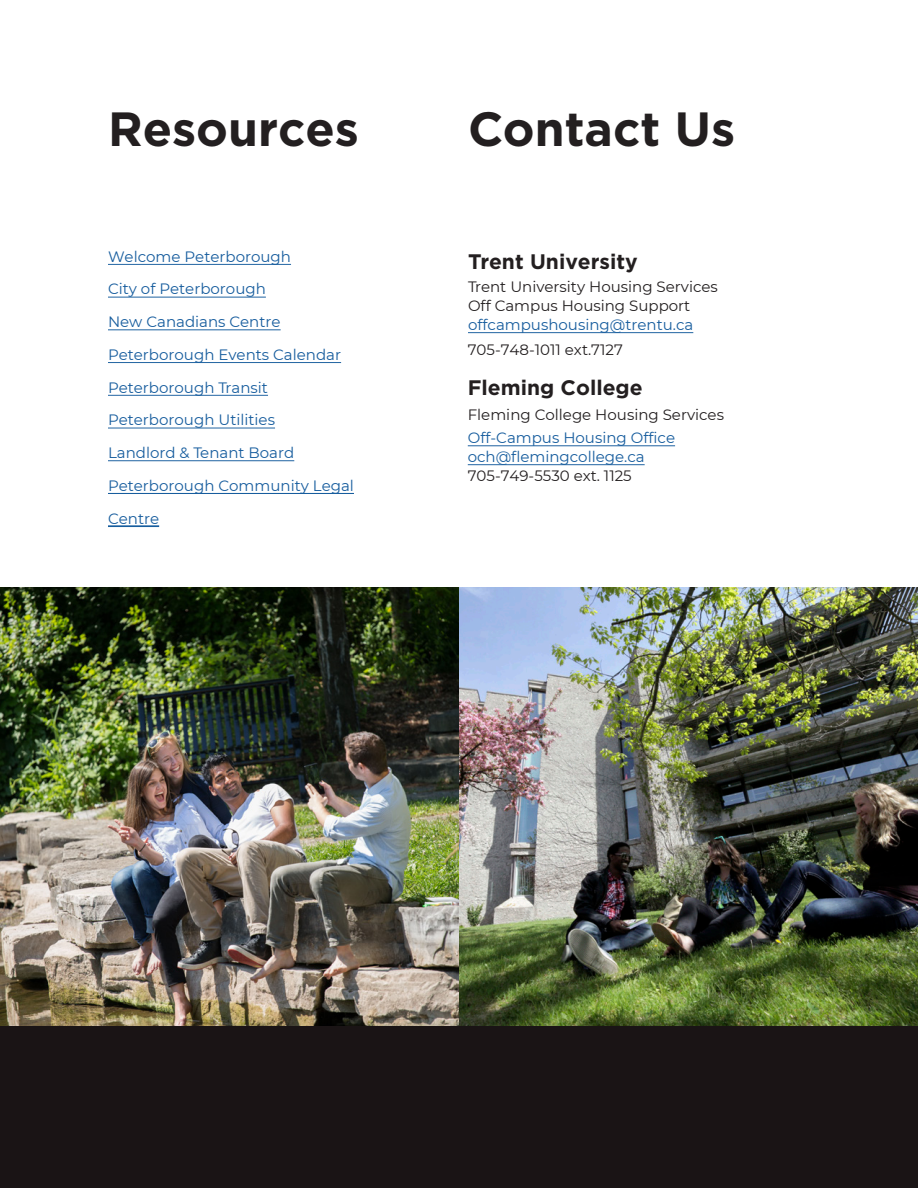
<style>
.page{position:relative;width:918px;height:1188px;background:#fff}
.page>*{position:absolute;margin:0;border:0;box-sizing:border-box;transform-origin:0 0}
.t1{font:700 48px "Gotham";color:#231f20}
.t2{font:700 21px "Gotham";color:#231f20}
.t3{font:15px/32.7px "Montserrat";color:#175d9e}
.t4{font:15px/19px "Montserrat";color:#231f20}
.s1{color:#175d9e}
.s2{color:#231f20}
</style>
<div class="page">
<div style="left:0;top:1026px;width:918px;height:162px;background:#1a1415"></div>
<img style="left:0;top:588px;width:918px;height:438px">
<hr style="left:108px;top:264px;width:183px;height:1px;background:#175d9e">
<hr style="left:108px;top:297px;width:158px;height:1px;background:#175d9e">
<hr style="left:108px;top:329px;width:173px;height:1px;background:#175d9e">
<hr style="left:108px;top:362px;width:233px;height:1px;background:#175d9e">
<hr style="left:108px;top:395px;width:160px;height:1px;background:#175d9e">
<hr style="left:108px;top:428px;width:167px;height:1px;background:#175d9e">
<hr style="left:108px;top:460px;width:186px;height:1px;background:#175d9e">
<hr style="left:108px;top:493px;width:246px;height:1px;background:#175d9e">
<hr style="left:108px;top:526px;width:51px;height:1px;background:#175d9e">
<hr style="left:468px;top:332px;width:225px;height:1px;background:#175d9e">
<hr style="left:468px;top:445px;width:207px;height:1px;background:#175d9e">
<hr style="left:468px;top:464px;width:177px;height:1px;background:#175d9e">
<p class="t1" style="left:108px;top:98px;width:252px">Resources</p>
<p class="t3" style="left:108px;top:240px;width:247px">Welcome Peterborough<br>City of Peterborough<br>New Canadians Centre<br>Peterborough Events Calendar<br>Peterborough Transit<br>Peterborough Utilities<br>Landlord &amp; Tenant Board<br>Peterborough Community Legal<br>Centre</p>
<p class="t1" style="left:468px;top:98px;width:269px">Contact Us</p>
<p class="t2" style="left:468px;top:247px;width:171px">Trent University</p>
<p class="t4" style="left:468px;top:276px;width:251px">Trent University Housing Services<br>Off Campus Housing Support <span class="s1">offcampushousing@trentu.ca</span></p>
<p class="t4" style="left:468px;top:339px;width:157px">705-748-1011 ext.7127</p>
<p class="t2" style="left:468px;top:374px;width:176px">Fleming College</p>
<p class="t4" style="left:468px;top:402px;width:258px;line-height:23.4px">Fleming College Housing Services<br><span class="s1">Off-Campus Housing Office</span></p>
<p class="t3" style="left:468px;top:447px;width:178px;line-height:18.9px">och@flemingcollege.ca<br><span class="s2">705-749-5530 ext. 1125</span></p>
</div>
